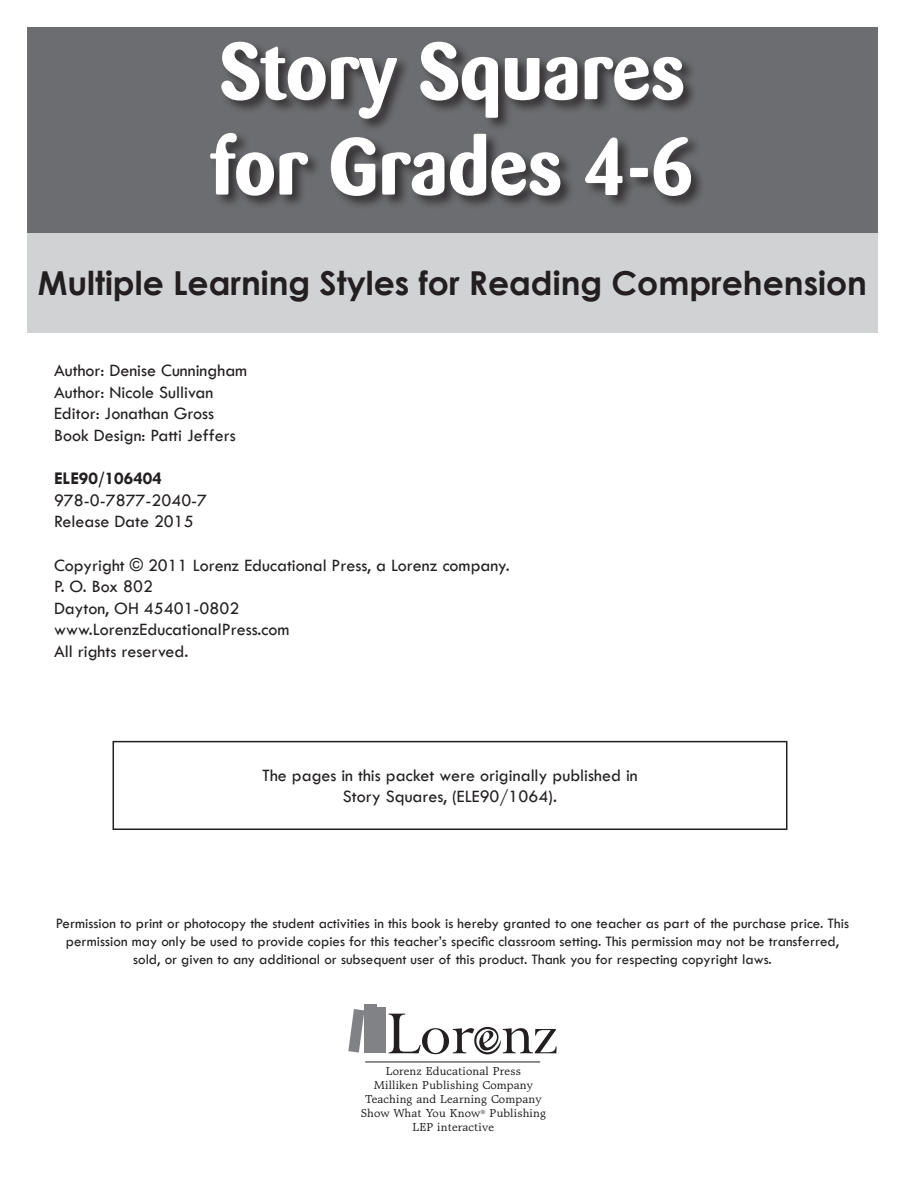
<style>
.page{position:relative;width:905px;height:1188px;background:#fff}
.page>*{position:absolute;margin:0;border:0;box-sizing:border-box;transform-origin:0 0}
.t1{font:700 79.5px/95.4px "Barmeno";color:#fff}
.t2{font:700 33px "Century Gothic";color:#231f20}
.t3{font:18px/21.6px "Tw Cen";color:#231f20}
.t4{font:700 18px "Tw Cen";color:#231f20}
.t5{font:15px/18px "Tw Cen";color:#231f20;text-align:center}
.t6{font:11.7px/14.1px "Matt Antique BT";letter-spacing:.01em;color:#231f20;text-align:center}
</style>
<div class="page">
<div style="left:27px;top:27px;width:851px;height:206px;background:#6c6d70"></div>
<div style="left:27px;top:233px;width:851px;height:100px;background:#d1d2d4"></div>
<div style="left:209px;top:41px;width:496px;height:169px;background:#231f20;opacity:.75"></div>
<hr style="left:365px;top:1062px;width:175px;height:1px;background:#231f20">
<svg style="left:388px;top:1014px;width:168px;height:40px"></svg>
<div style="left:364px;top:1004px;width:12px;height:49px;background:#808285"></div>
<svg style="left:348px;top:1009px;width:16px;height:44px"></svg>
<div style="left:377px;top:1008px;width:9px;height:45px;background:#808285"></div>
<div style="left:112px;top:741px;width:675px;height:89px;border:2px solid #231f20"></div>
<h1 class="t1" style="left:211px;top:23px;width:484px">Story Squares for Grades 4-6</h1>
<h2 class="t2" style="left:38px;top:258px;width:830px">Multiple Learning Styles for Reading Comprehension</h2>
<p class="t3" style="left:54px;top:360px;width:195px">Author: Denise Cunningham<br>Author: Nicole Sullivan<br>Editor: Jonathan Gross<br>Book Design: Patti Jeffers</p>
<p class="t4" style="left:54px;top:468px;width:109px">ELE90/106404</p>
<p class="t3" style="left:54px;top:489px;width:155px">978-0-7877-2040-7<br>Release Date 2015</p>
<p class="t3" style="left:54px;top:554px;width:457px">Copyright © 2011 Lorenz Educational Press, a Lorenz company.<br>P. O. Box 802<br>Dayton, OH 45401-0802<br>www.LorenzEducationalPress.com<br>All rights reserved.</p>
<p class="t3" style="left:262px;top:764px;width:377px;text-align:center">The pages in this packet were originally published in<br>Story Squares, (ELE90/1064).</p>
<p class="t5" style="left:56px;top:914px;width:794px">Permission to print or photocopy the student activities in this book is hereby granted to one teacher as part of the purchase price. This permission may only be used to provide copies for this teacher’s specific classroom setting. This permission may not be transferred, sold, or given to any additional or subsequent user of this product. Thank you for respecting copyright laws.</p>
<p class="t6" style="left:361px;top:1064px;width:186px">Lorenz Educational Press<br>Milliken Publishing Company<br>Teaching and Learning Company<br>Show What You Know<sup>®</sup> Publishing<br>LEP interactive</p>
</div>
